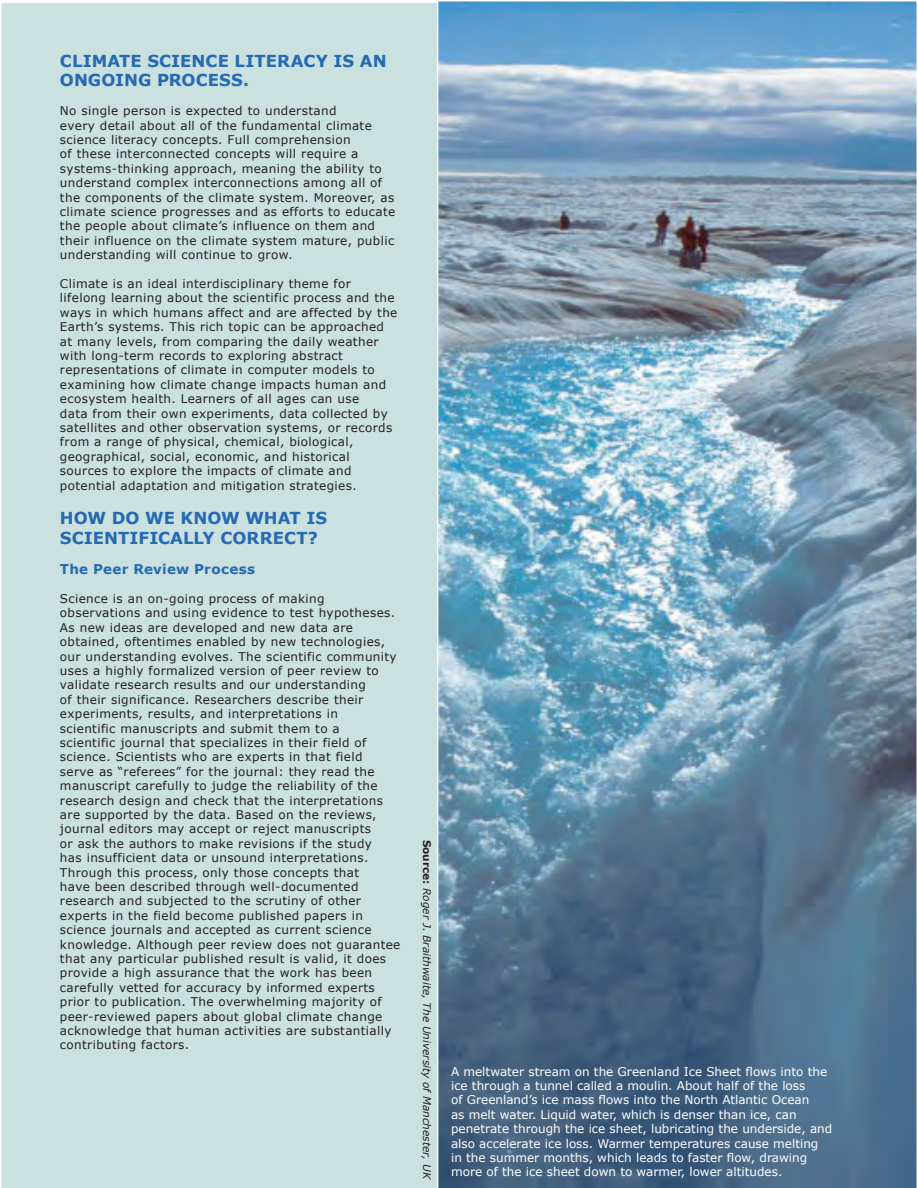
<style>
.page{position:relative;width:918px;height:1188px;background:#fff}
.page>*{position:absolute;margin:0;border:0;box-sizing:border-box;transform-origin:0 0}
.t1{font:700 16.5px/19.8px "Verdana";color:#256ab3}
.t2{font:700 13.5px "Verdana";letter-spacing:.02em;color:#256ab3}
.t3{font:12px/14.4px "Verdana";letter-spacing:.03em;color:#231f20}
.t4{font:12px/14.4px "Verdana";color:#fff}
.t5{font:italic 10.5px "Verdana";color:#231f20}
.s1{font-weight:700;font-style:normal}
</style>
<div class="page">
<div style="left:1px;top:3px;width:436px;height:1185px;background:#cbe1e0"></div>
<img style="left:438px;top:1px;width:479px;height:1187px">
<h1 class="t1" style="left:60px;top:51px;width:328px">CLIMATE SCIENCE LITERACY IS AN<br>ONGOING PROCESS.</h1>
<p class="t3" style="left:60px;top:104px;width:337px">No single person is expected to understand<br>every detail about all of the fundamental climate science literacy concepts. Full comprehension<br>of these interconnected concepts will require a systems-thinking approach, meaning the ability to understand complex interconnections among all of the components of the climate system. Moreover, as climate science progresses and as efforts to educate the people about climate’s influence on them and their influence on the climate system mature, public understanding will continue to grow.</p>
<p class="t3" style="left:60px;top:277px;width:339px">Climate is an ideal interdisciplinary theme for lifelong learning about the scientific process and the ways in which humans affect and are affected by the Earth’s systems. This rich topic can be approached at many levels, from comparing the daily weather with long-term records to exploring abstract representations of climate in computer models to examining how climate change impacts human and ecosystem health. Learners of all ages can use<br>data from their own experiments, data collected by satellites and other observation systems, or records from a range of physical, chemical, biological, geographical, social, economic, and historical sources to explore the impacts of climate and potential adaptation and mitigation strategies.</p>
<h1 class="t1" style="left:60px;top:508px;width:269px">HOW DO WE KNOW WHAT IS<br>SCIENTIFICALLY CORRECT?</h1>
<p class="t2" style="left:60px;top:561px;width:197px">The Peer Review Process</p>
<p class="t3" style="left:60px;top:592px;width:342px">Science is an on-going process of making observations and using evidence to test hypotheses.<br>As new ideas are developed and new data are obtained, oftentimes enabled by new technologies, our understanding evolves. The scientific community uses a highly formalized version of peer review to validate research results and our understanding<br>of their significance. Researchers describe their experiments, results, and interpretations in<br>scientific manuscripts and submit them to a<br>scientific journal that specializes in their field of science. Scientists who are experts in that field<br>serve as “referees” for the journal: they read the manuscript carefully to judge the reliability of the research design and check that the interpretations are supported by the data. Based on the reviews, journal editors may accept or reject manuscripts<br>or ask the authors to make revisions if the study<br>has insufficient data or unsound interpretations.<br>Through this process, only those concepts that<br>have been described through well-documented research and subjected to the scrutiny of other experts in the field become published papers in science journals and accepted as current science knowledge. Although peer review does not guarantee that any particular published result is valid, it does provide a high assurance that the work has been carefully vetted for accuracy by informed experts prior to publication. The overwhelming majority of peer-reviewed papers about global climate change acknowledge that human activities are substantially contributing factors.</p>
<p class="t5" style="left:434px;top:840px;width:341px;rotate:90deg"><span class="s1">Source:</span> Roger J. Braithwaite, The University of Manchester, UK</p>
<p class="t4" style="left:451px;top:1064px;width:383px">A meltwater stream on the Greenland Ice Sheet flows into the ice through a tunnel called a moulin. About half of the loss<br>of Greenland’s ice mass flows into the North Atlantic Ocean<br>as melt water. Liquid water, which is denser than ice, can penetrate through the ice sheet, lubricating the underside, and also accelerate ice loss. Warmer temperatures cause melting<br>in the summer months, which leads to faster flow, drawing more of the ice sheet down to warmer, lower altitudes.</p>
</div>
